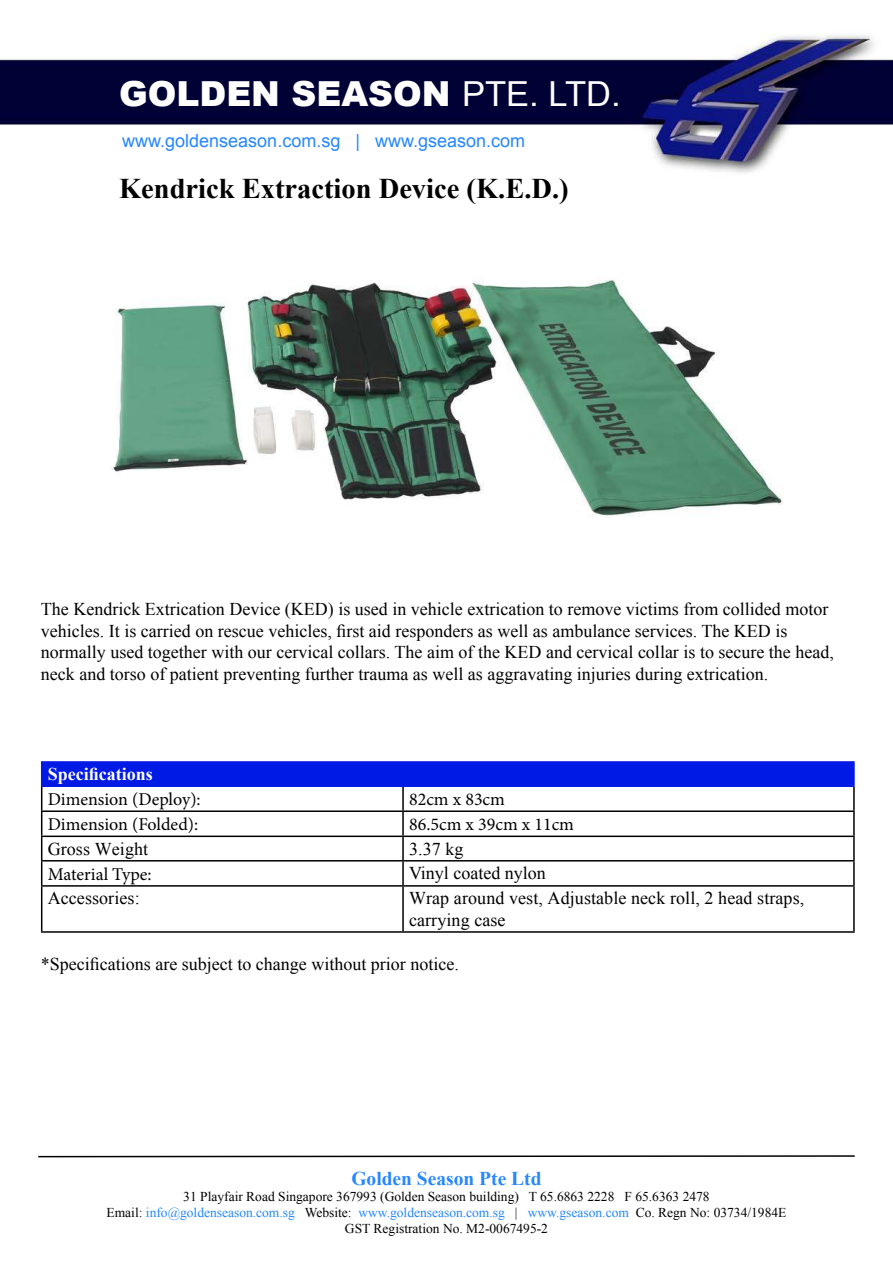
<style>
.page{position:relative;width:893px;height:1263px;background:#fff}
.page>*{position:absolute;margin:0;border:0;box-sizing:border-box;transform-origin:0 0}
.t1{font:900 34.5px "Arial";color:#fff}
.t2{font:700 28.5px "Times New Roman";color:#000}
.t3{font:700 19.5px "Times New Roman";color:#2687ff}
.t4{font:18px/21.6px "Times New Roman";color:#000}
.t5{font:18px "Minion Pro";color:#000}
.t6{font:18px "Arial";color:#2687ff}
.t7{font:700 18px "Times New Roman";color:#fff}
.t8{font:13.5px/16.2px "Times New Roman";color:#000;text-align:center}
.s1{font-weight:400}
.s2{color:#2687ff}
</style>
<div class="page">
<div style="left:42px;top:762px;width:812px;height:24px;background:#001ae6"></div>
<hr style="left:402px;top:787px;width:2px;height:23px;background:#000">
<hr style="left:853px;top:787px;width:2px;height:23px;background:#000">
<hr style="left:41px;top:810px;width:362px;height:2px;background:#000">
<hr style="left:403px;top:810px;width:452px;height:2px;background:#000">
<hr style="left:402px;top:812px;width:2px;height:23px;background:#000">
<hr style="left:853px;top:812px;width:2px;height:23px;background:#000">
<hr style="left:41px;top:835px;width:362px;height:2px;background:#000">
<hr style="left:403px;top:835px;width:452px;height:2px;background:#000">
<hr style="left:402px;top:837px;width:2px;height:23px;background:#000">
<hr style="left:853px;top:837px;width:2px;height:23px;background:#000">
<hr style="left:41px;top:860px;width:362px;height:1px;background:#000">
<hr style="left:403px;top:860px;width:452px;height:1px;background:#000">
<hr style="left:402px;top:861px;width:2px;height:24px;background:#000">
<hr style="left:853px;top:861px;width:2px;height:24px;background:#000">
<hr style="left:41px;top:885px;width:362px;height:2px;background:#000">
<hr style="left:41px;top:887px;width:1px;height:44px;background:#000">
<hr style="left:403px;top:885px;width:452px;height:2px;background:#000">
<hr style="left:402px;top:887px;width:2px;height:44px;background:#000">
<hr style="left:853px;top:887px;width:2px;height:44px;background:#000">
<hr style="left:41px;top:931px;width:362px;height:2px;background:#000">
<hr style="left:403px;top:931px;width:452px;height:2px;background:#000">
<hr style="left:41px;top:761px;width:362px;height:2px;background:#001ae6">
<svg style="left:41px;top:763px;width:1px;height:122px"></svg>
<hr style="left:403px;top:761px;width:452px;height:2px;background:#001ae6">
<hr style="left:853px;top:763px;width:2px;height:22px;background:#001ae6">
<hr style="left:41px;top:785px;width:362px;height:2px;background:#001ae6">
<hr style="left:403px;top:785px;width:452px;height:2px;background:#001ae6">
<img style="left:0;top:34px;width:893px;height:139px">
<svg style="left:38px;top:1155px;width:817px;height:3px"></svg>
<img style="left:112px;top:279px;width:671px;height:237px">
<h1 class="t1" style="left:119px;top:74px;width:503px">GOLDEN SEASON <span class="s1">PTE. LTD.</span></h1>
<p class="t6" style="left:122px;top:134px;width:404px">www.goldenseason.com.sg | www.gseason.com</p>
<h2 class="t2" style="left:119px;top:169px;width:451px">Kendrick Extraction Device (K.E.D.)</h2>
<p class="t4" style="left:41px;top:600px;width:794px">The Kendrick Extrication Device (KED) is used in vehicle extrication to remove victims from collided motor vehicles. It is carried on rescue vehicles, first aid responders as well as ambulance services. The KED is normally used together with our cervical collars. The aim of the KED and cervical collar is to secure the head, neck and torso of patient preventing further trauma as well as aggravating injuries during extrication.</p>
<p class="t7" style="left:48px;top:762px;width:107px">Specifications</p>
<p class="t5" style="left:48px;top:792px;width:154px">Dimension (Deploy):</p>
<p class="t5" style="left:409px;top:792px;width:97px">82cm x 83cm</p>
<p class="t5" style="left:48px;top:817px;width:152px">Dimension (Folded):</p>
<p class="t5" style="left:409px;top:817px;width:166px">86.5cm x 39cm x 11cm</p>
<p class="t4" style="left:48px;top:840px;width:102px">Gross Weight</p>
<p class="t4" style="left:409px;top:840px;width:56px">3.37 kg</p>
<p class="t5" style="left:48px;top:867px;width:106px">Material Type:</p>
<p class="t4" style="left:409px;top:864px;width:138px">Vinyl coated nylon</p>
<p class="t4" style="left:48px;top:889px;width:93px">Accessories:</p>
<p class="t4" style="left:409px;top:889px;width:397px">Wrap around vest, Adjustable neck roll, 2 head straps, carrying case</p>
<p class="t4" style="left:41px;top:953px;width:419px">*Specifications are subject to change without prior notice.</p>
<p class="t3" style="left:351px;top:1165px;width:192px">Golden Season Pte Ltd</p>
<p class="t8" style="left:107px;top:1189px;width:681px">31 Playfair Road Singapore 367993 (Golden Season building) T 65.6863 2228 F 65.6363 2478<br>Email: <span class="s2">info@goldenseason.com.sg</span> Website: <span class="s2">www.goldenseason.com.sg</span> | <span class="s2">www.gseason.com</span> Co. Regn No: 03734/1984E<br>GST Registration No. M2-0067495-2</p>
</div>
